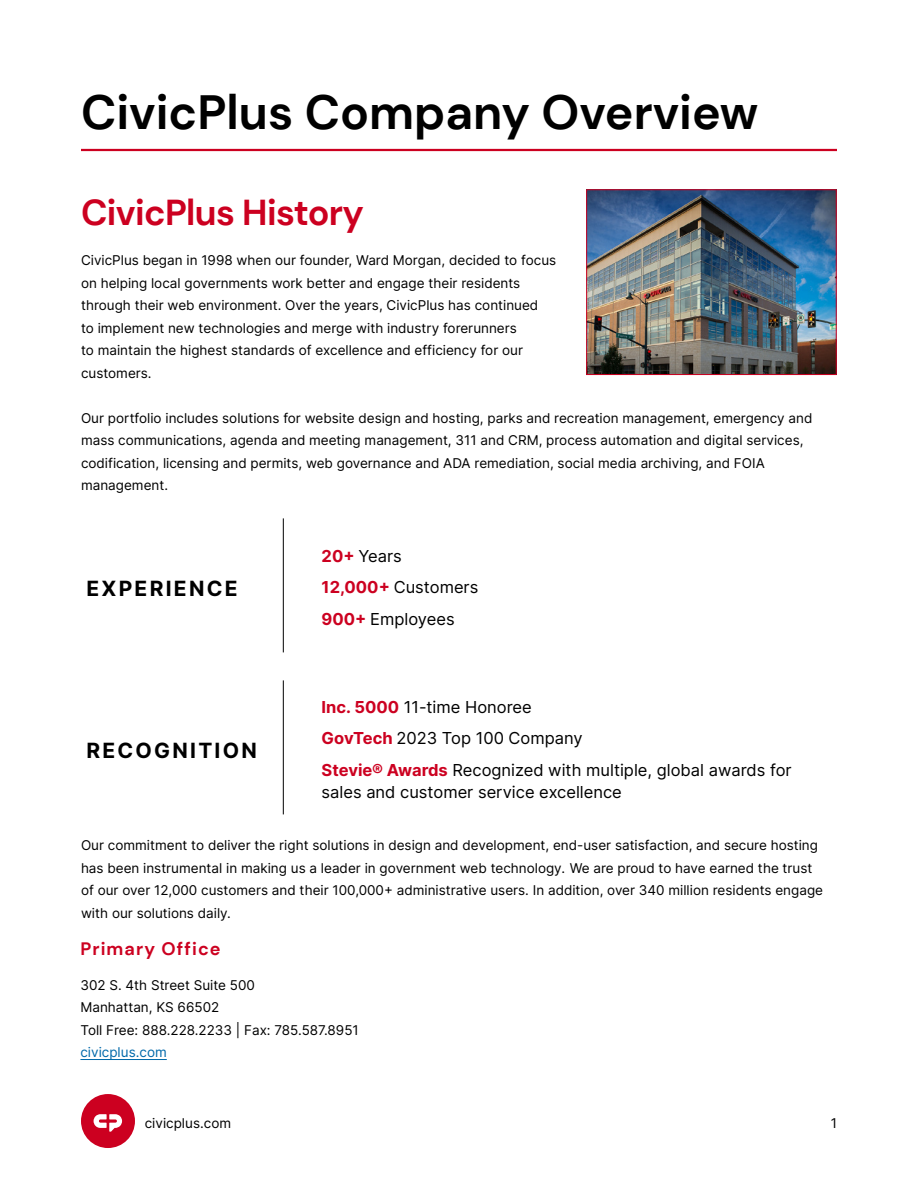
<style>
.page{position:relative;width:918px;height:1188px;background:#fff}
.page>*{position:absolute;margin:0;border:0;box-sizing:border-box;transform-origin:0 0}
.t1{font:700 48px "DM Sans";color:#000}
.t2{font:700 36px "DM Sans";letter-spacing:-.02em;color:#cc0020}
.t3{font:700 21px "Inter";letter-spacing:.105em;color:#000}
.t4{font:700 18px "DM Sans";letter-spacing:.06em;color:#cc0020}
.t5{font:16.5px/31.5px "Inter";color:#000}
.t6{font:13.5px/22.5px "Inter";color:#000}
.t7{font:13.5px "Inter";color:#0069aa}
.s1{font-weight:700;color:#cc0020}
</style>
<div class="page">
<svg style="left:81px;top:1094px;width:54px;height:54px"></svg>
<hr style="left:81px;top:149px;width:756px;height:2px;background:#cc0020">
<hr style="left:283px;top:518px;width:1px;height:134px;background:#000">
<hr style="left:283px;top:680px;width:1px;height:134px;background:#000">
<img style="left:588px;top:192px;width:246px;height:181px">
<div style="left:586px;top:190px;width:250px;height:185px;border:1px solid #cc0020"></div>
<hr style="left:80px;top:1059px;width:87px;height:1px;background:#0069aa">
<h1 class="t1" style="left:81px;top:82px;width:679px">CivicPlus Company Overview</h1>
<h2 class="t2" style="left:81px;top:190px;width:285px">CivicPlus History</h2>
<p class="t6" style="left:81px;top:249px;width:477px">CivicPlus began in 1998 when our founder, Ward Morgan, decided to focus on helping local governments work better and engage their residents through their web environment. Over the years, CivicPlus has continued<br>to implement new technologies and merge with industry forerunners<br>to maintain the highest standards of excellence and efficiency for our customers.</p>
<p class="t6" style="left:81px;top:406px;width:733px">Our portfolio includes solutions for website design and hosting, parks and recreation management, emergency and mass communications, agenda and meeting management, 311 and CRM, process automation and digital services, codification, licensing and permits, web governance and ADA remediation, social media archiving, and FOIA management.</p>
<h3 class="t3" style="left:86px;top:573px;width:153px">EXPERIENCE</h3>
<h3 class="t3" style="left:86px;top:735px;width:172px">RECOGNITION</h3>
<p class="t5" style="left:322px;top:540px;width:158px"><span class="s1">20+</span> Years<br><span class="s1">12,000+</span> Customers<br><span class="s1">900+</span> Employees</p>
<p class="t5" style="left:322px;top:691px;width:472px"><span class="s1">Inc. 5000</span> 11-time Honoree<br><span class="s1">GovTech</span> 2023 Top 100 Company<br><span class="s1">Stevie® Awards</span> Recognized with multiple, global awards for</p>
<p class="t5" style="left:322px;top:776px;width:302px">sales and customer service excellence</p>
<p class="t6" style="left:81px;top:834px;width:744px">Our commitment to deliver the right solutions in design and development, end-user satisfaction, and secure hosting has been instrumental in making us a leader in government web technology. We are proud to have earned the trust of our over 12,000 customers and their 100,000+ administrative users. In addition, over 340 million residents engage with our solutions daily.</p>
<h3 class="t4" style="left:80px;top:938px;width:142px">Primary Office</h3>
<p class="t6" style="left:80px;top:973px;width:280px">302 S. 4th Street Suite 500<br>Manhattan, KS 66502<br>Toll Free: 888.228.2233 | Fax: 785.587.8951</p>
<p class="t7" style="left:80px;top:1043px;width:88px">civicplus.com</p>
<p class="t6" style="left:145px;top:1111px;width:88px">civicplus.com</p>
<p class="t6" style="left:831px;top:1111px;width:8px">1</p>
</div>
